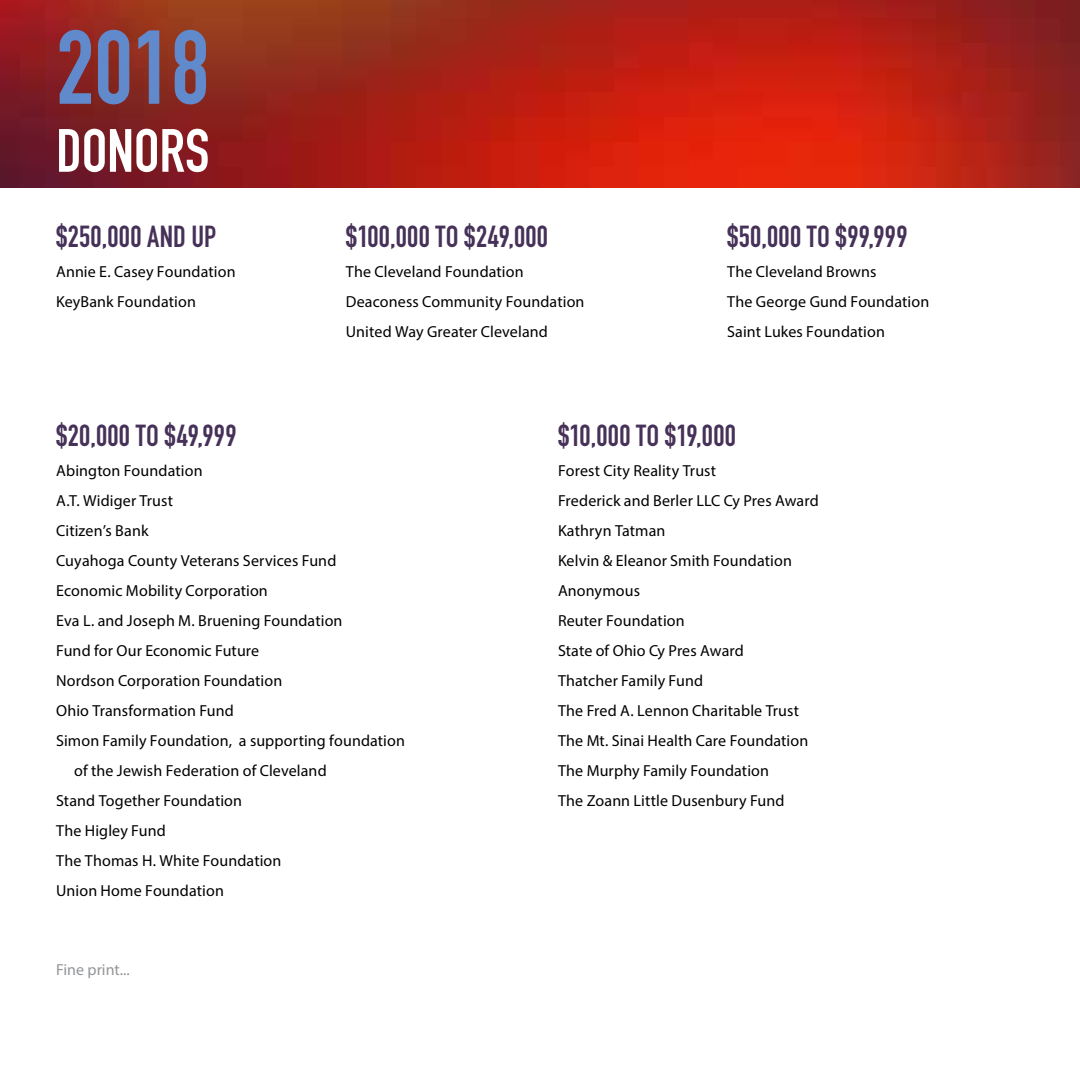
<style>
.page{position:relative;width:1080px;height:1080px;background:#fff}
.page>*{position:absolute;margin:0;border:0;box-sizing:border-box;transform-origin:0 0}
.t1{font:700 103px "DIN Condensed";color:#618acc}
.t2{font:700 60px "DIN Condensed";color:#fff}
.t3{font:700 30px "DIN Condensed";letter-spacing:.01em;color:#463158}
.t4{font:16px/30px "Myriad Pro";letter-spacing:.005em;color:#000}
.t5{font:16px "Myriad Pro";color:#939598}
</style>
<div class="page">
<img style="left:0;top:0;width:1080px;height:187px">
<h1 class="t1" style="left:56px;top:-2px;width:155px">2018</h1>
<h2 class="t2" style="left:56px;top:110px;width:155px">DONORS</h2>
<h3 class="t3" style="left:56px;top:217px;width:162px">$250,000 AND UP</h3>
<p class="t4" style="left:56px;top:257px;width:181px">Annie E. Casey Foundation<br>KeyBank Foundation</p>
<h3 class="t3" style="left:346px;top:217px;width:204px">$100,000 TO $249,000</h3>
<p class="t4" style="left:346px;top:257px;width:240px">The Cleveland Foundation<br>Deaconess Community Foundation<br>United Way Greater Cleveland</p>
<h3 class="t3" style="left:727px;top:217px;width:182px">$50,000 TO $99,999</h3>
<p class="t4" style="left:727px;top:257px;width:204px">The Cleveland Browns<br>The George Gund Foundation<br>Saint Lukes Foundation</p>
<h3 class="t3" style="left:56px;top:415px;width:182px">$20,000 TO $49,999</h3>
<p class="t4" style="left:56px;top:456px;width:148px">Abington Foundation</p>
<p class="t4" style="left:56px;top:486px;width:118px">A.T. Widiger Trust</p>
<p class="t4" style="left:56px;top:516px;width:94px">Citizen’s Bank</p>
<p class="t4" style="left:56px;top:546px;width:282px">Cuyahoga County Veterans Services Fund</p>
<p class="t4" style="left:56px;top:576px;width:213px">Economic Mobility Corporation</p>
<p class="t4" style="left:56px;top:606px;width:288px">Eva L. and Joseph M. Bruening Foundation</p>
<p class="t4" style="left:56px;top:636px;width:205px">Fund for Our Economic Future</p>
<p class="t4" style="left:56px;top:666px;width:228px">Nordson Corporation Foundation</p>
<p class="t4" style="left:56px;top:696px;width:179px">Ohio Transformation Fund</p>
<p class="t4" style="left:56px;top:726px;width:350px">Simon Family Foundation, a supporting foundation</p>
<p class="t4" style="left:74px;top:756px;width:254px">of the Jewish Federation of Cleveland</p>
<p class="t4" style="left:56px;top:786px;width:188px">Stand Together Foundation</p>
<p class="t4" style="left:56px;top:816px;width:111px">The Higley Fund</p>
<p class="t4" style="left:56px;top:846px;width:227px">The Thomas H. White Foundation</p>
<p class="t4" style="left:56px;top:876px;width:169px">Union Home Foundation</p>
<p class="t5" style="left:56px;top:959px;width:75px">Fine print...</p>
<h3 class="t3" style="left:558px;top:415px;width:179px">$10,000 TO $19,000</h3>
<p class="t4" style="left:558px;top:456px;width:262px">Forest City Reality Trust<br>Frederick and Berler LLC Cy Pres Award<br>Kathryn Tatman<br>Kelvin &amp; Eleanor Smith Foundation<br>Anonymous<br>Reuter Foundation<br>State of Ohio Cy Pres Award<br>Thatcher Family Fund<br>The Fred A. Lennon Charitable Trust<br>The Mt. Sinai Health Care Foundation<br>The Murphy Family Foundation<br>The Zoann Little Dusenbury Fund</p>
</div>
